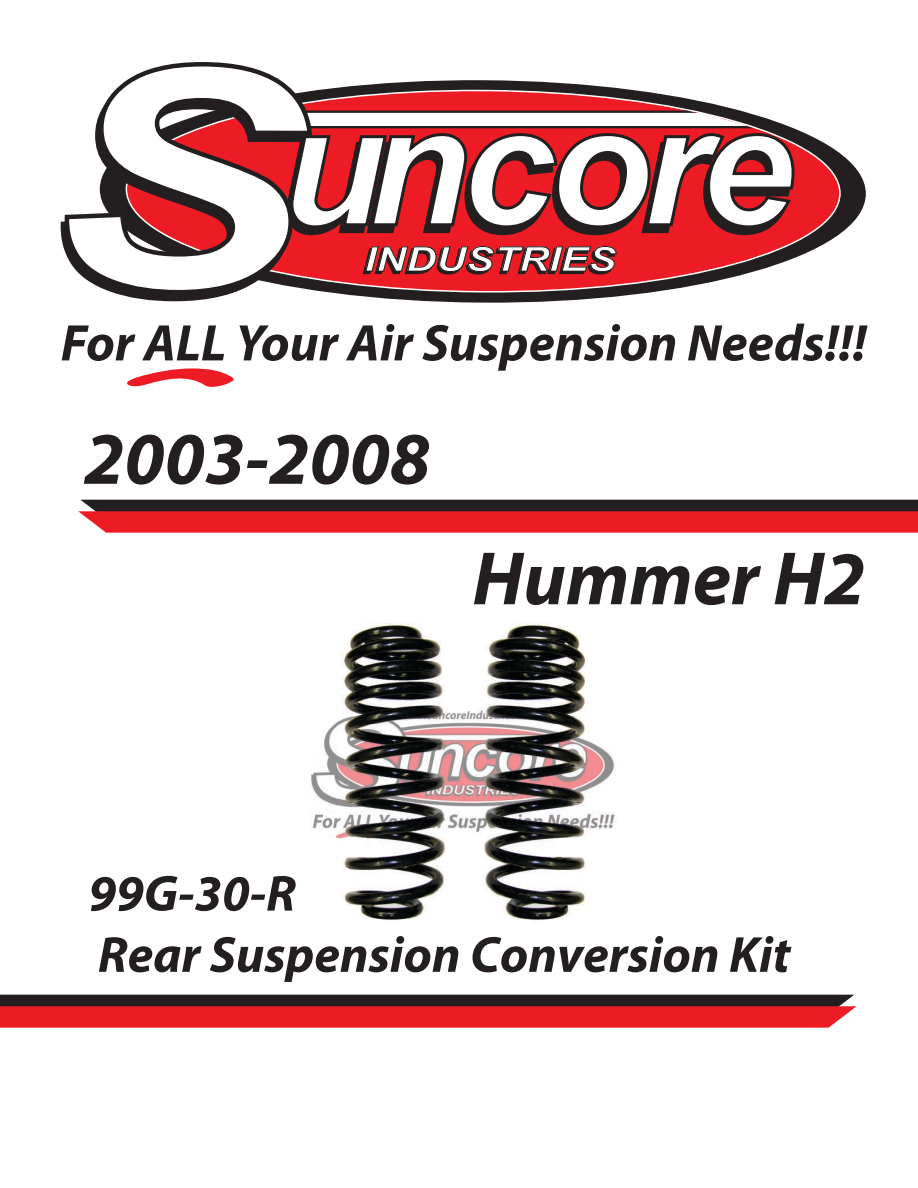
<style>
.page{position:relative;width:918px;height:1188px;background:#fff}
.page>*{position:absolute;margin:0;border:0;box-sizing:border-box;transform-origin:0 0}
.t1{font:italic 700 76.2px "Myriad Pro";color:#231f20}
.t2{font:italic 700 74.4px "Myriad Pro";color:#231f20}
.t3{font:italic 700 51.9px "Myriad Pro";color:#231f20}
.t4{font:italic 700 51px/61.2px "Myriad Pro";color:#231f20}
.t5{font:italic 700 33.9px "Arial";color:#fff;scale:1.22 1}
</style>
<div class="page">
<img style="left:310px;top:622px;width:306px;height:298px">
<svg style="left:327px;top:80px;width:539px;height:223px"></svg>
<svg style="left:315px;top:89px;width:525px;height:204px"></svg>
<svg style="left:362px;top:246px;width:255px;height:29px;background:#9b1c22"></svg>
<svg style="left:60px;top:221px;width:158px;height:81px"></svg>
<svg style="left:62px;top:62px;width:253px;height:235px"></svg>
<svg style="left:254px;top:111px;width:542px;height:126px"></svg>
<svg style="left:127px;top:368px;width:107px;height:19px"></svg>
<svg style="left:78px;top:500px;width:840px;height:33px;background:#a92328"></svg>
<svg style="left:0;top:995px;width:857px;height:33px;background:#a92228"></svg>
<p class="t5" style="left:364px;top:237px;width:208px">INDUSTRIES</p>
<p class="t3" style="left:61px;top:309px;width:807px">For ALL Your Air Suspension Needs!!!</p>
<p class="t2" style="left:84px;top:410px;width:348px">2003-2008</p>
<p class="t1" style="left:472px;top:529px;width:394px">Hummer H2</p>
<p class="t4" style="left:88px;top:861px;width:703px">99G-30-R<br>Rear Suspension Conversion Kit</p>
</div>
